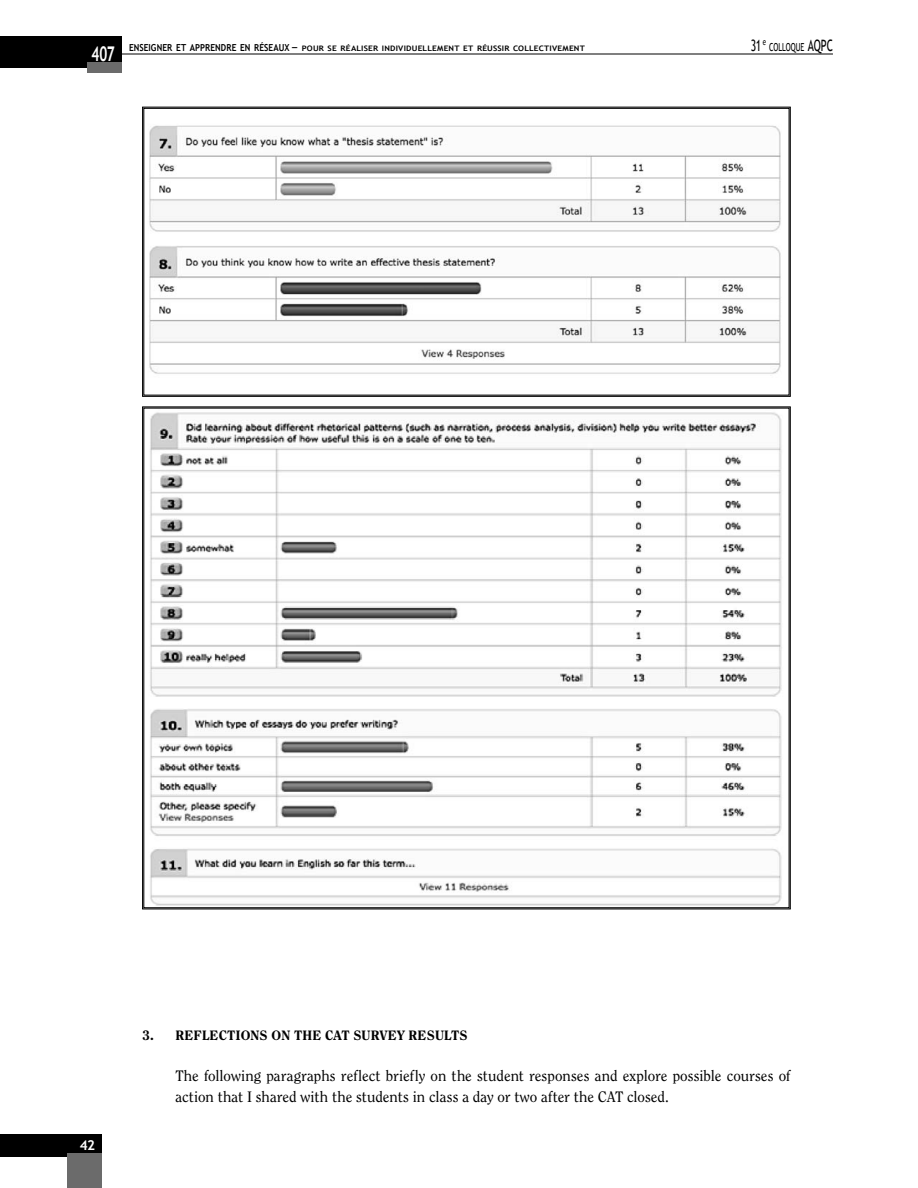
<style>
.page{position:relative;width:918px;height:1188px;background:#fff}
.page>*{position:absolute;margin:0;border:0;box-sizing:border-box;transform-origin:0 0}
.t1{font:700 20.25px "Trebuchet MS";color:#fff;scale:.67 1}
.t2{font:15.75px "Trebuchet MS";color:#000;scale:.67 1}
.t3{font:15px/21px "Clearface";color:#000}
.t4{font:800 13.5px "Clearface";letter-spacing:.005em;color:#000}
.t5{font:700 13.5px "Trebuchet MS";color:#fff}
.t6{font:10.95px "Trebuchet MS";color:#000;scale:.67 1}
.t7{font:700 7.5px "Trebuchet MS";letter-spacing:.02em;color:#000;scale:1.11 1}
.s1{font-size:9.6px}
.s2{font-size:10.8px}
.s3{font-size:15.75px}
</style>
<div class="page">
<svg style="left:142px;top:407px;width:649px;height:502px"></svg>
<svg style="left:142px;top:107px;width:649px;height:290px"></svg>
<hr style="left:81px;top:54px;width:752px;height:1px;background:#000">
<div style="left:0;top:36px;width:122px;height:31px;background:#000"></div>
<div style="left:87px;top:63px;width:35px;height:10px;background:#6b6b6b"></div>
<div style="left:0;top:1134px;width:102px;height:22px;background:#000"></div>
<div style="left:67px;top:1153px;width:35px;height:35px;background:#6b6b6b"></div>
<h1 class="t1" style="left:92px;top:42px;width:36px">407</h1>
<p class="t7" style="left:129px;top:44px;width:412px"><span class="s1">ENSEIGNER ET APPRENDRE EN RÉSEAUX</span> <span class="s2">−</span> POUR SE RÉALISER INDIVIDUELLEMENT ET RÉUSSIR COLLECTIVEMENT</p>
<p class="t2" style="left:751px;top:36px;width:24px">31 <sup>e</sup></p>
<p class="t6" style="left:769px;top:40px;width:97px">COLLOQUE <span class="s3">AQPC</span></p>
<p class="t5" style="left:80px;top:1137px;width:17px">42</p>
<p class="t4" style="left:142px;top:1030px;width:327px">3. REFLECTIONS ON THE CAT SURVEY RESULTS</p>
<p class="t3" style="left:175px;top:1066px;width:617px">The following paragraphs reflect briefly on the student responses and explore possible courses of action that I shared with the students in class a day or two after the CAT closed.</p>
</div>
